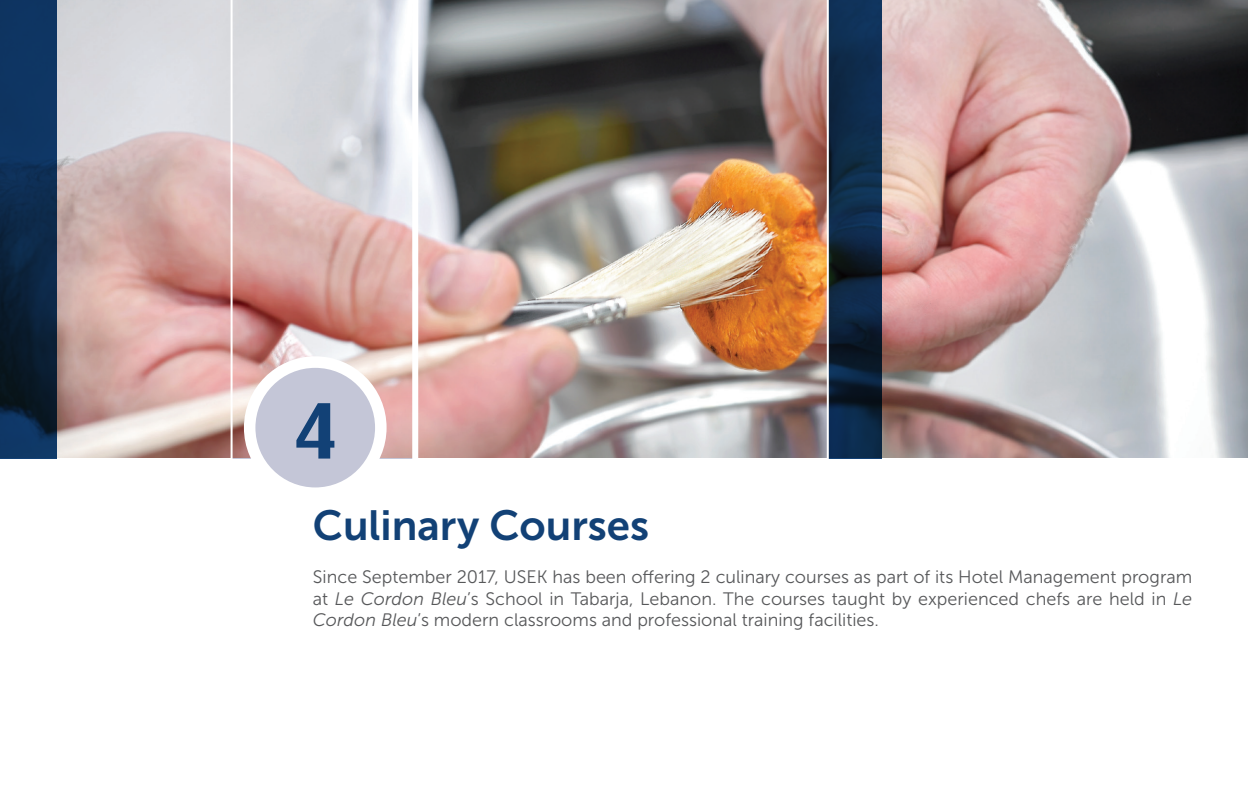
<style>
.page{position:relative;width:1248px;height:794px;background:#fff}
.page>*{position:absolute;margin:0;border:0;box-sizing:border-box;transform-origin:0 0}
.t1{font:700 80.4px "Dax";color:#124176}
.t2{font:42px "Museo Sans 700";color:#124176}
.t3{font:18px/21.6px "Museo Sans 300";color:#57585a;text-align:justify}
.s1{font-style:italic}
</style>
<div class="page">
<img style="left:57px;top:0;width:1190px;height:458px">
<div style="left:250px;top:362px;width:131px;height:131px;background:#c4c6d7;border-radius:50%"></div>
<div style="left:244px;top:356px;width:142px;height:143px;border:11px solid #fff;border-radius:50%"></div>
<svg style="left:828px;top:0;width:54px;height:458px;background:#233a54"></svg>
<svg style="left:0;top:0;width:57px;height:458px;background:#0c2a4c"></svg>
<div style="left:412px;top:0;width:6px;height:473px;background:#fff"></div>
<hr style="left:230px;top:0;width:2px;height:491px;background:#fff">
<hr style="left:826px;top:0;width:2px;height:491px;background:#fff">
<p class="t1" style="left:292px;top:385px;width:47px">4</p>
<p class="t2" style="left:313px;top:502px;width:338px">Culinary Courses</p>
<p class="t3" style="left:313px;top:566px;width:880px">Since September 2017, USEK has been offering 2 culinary courses as part of its Hotel Management program at <span class="s1">Le Cordon Bleu</span>’s School in Tabarja, Lebanon. The courses taught by experienced chefs are held in <span class="s1">Le Cordon Bleu</span>’s modern classrooms and professional training facilities.</p>
</div>
